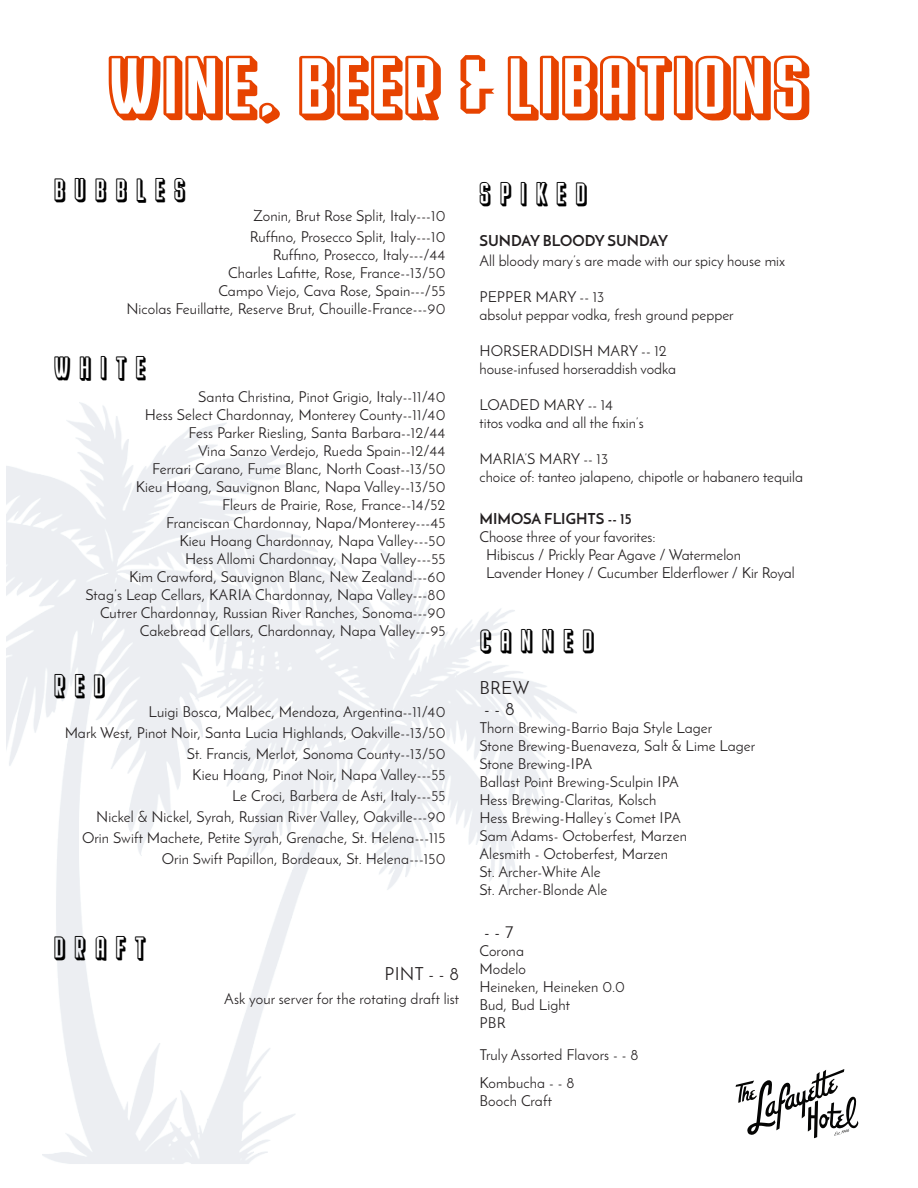
<style>
.page{position:relative;width:918px;height:1188px;background:#fff}
.page>*{position:absolute;margin:0;border:0;box-sizing:border-box;transform-origin:0 0}
.t1{font:79.5px "Kuchen Hollow";color:#e74300;scale:1.25 1}
.t2{font:30px "Kuchen Hollow";letter-spacing:.3em;color:#000}
.t3{font:18px "Josefin Sans";letter-spacing:.01em;color:#231f20}
.t4{font:15px/18px "Josefin Sans";letter-spacing:.01em;color:#231f20}
.t5{font:700 15px "Josefin Sans";color:#231f20}
.s1{font-family:"Muncie"}
</style>
<div class="page">
<svg style="left:736px;top:1069px;width:122px;height:69px"></svg>
<h1 class="t1" style="left:107px;top:55px;width:564px">WINE, BEER <span class="s1">&amp;</span> LIBATIONS</h1>
<h2 class="t2" style="left:54px;top:178px;width:133px">BUBBLES</h2>
<p class="t4" style="left:250px;top:205px;width:197px;line-height:21px">Zonin, Brut Rose Split, Italy---10<br>Ruffino, Prosecco Split, Italy---10</p>
<p class="t4" style="left:228px;top:245px;width:219px;text-align:right">Ruffino, Prosecco, Italy---/44<br>Charles Lafitte, Rose, France--13/50</p>
<p class="t4" style="left:218px;top:281px;width:229px">Campo Viejo, Cava Rose, Spain---/55</p>
<p class="t4" style="left:126px;top:299px;width:321px">Nicolas Feuillatte, Reserve Brut, Chouille-France---90</p>
<h2 class="t2" style="left:54px;top:356px;width:94px">WHITE</h2>
<p class="t4" style="left:145px;top:387px;width:302px;text-align:right">Santa Christina, Pinot Grigio, Italy--11/40<br>Hess Select Chardonnay, Monterey County--11/40</p>
<p class="t4" style="left:189px;top:423px;width:258px">Fess Parker Riesling, Santa Barbara--12/44</p>
<p class="t4" style="left:198px;top:441px;width:249px">Vina Sanzo Verdejo, Rueda Spain--12/44</p>
<p class="t4" style="left:152px;top:459px;width:295px">Ferrari Carano, Fume Blanc, North Coast--13/50</p>
<p class="t4" style="left:136px;top:477px;width:311px">Kieu Hoang, Sauvignon Blanc, Napa Valley--13/50</p>
<p class="t4" style="left:166px;top:495px;width:281px;text-align:right">Fleurs de Prairie, Rose, France--14/52<br>Franciscan Chardonnay, Napa/Monterey---45</p>
<p class="t4" style="left:86px;top:531px;width:361px;text-align:right">Kieu Hoang Chardonnay, Napa Valley---50<br>Hess Allomi Chardonnay, Napa Valley---55<br>Kim Crawford, Sauvignon Blanc, New Zealand---60<br>Stag’s Leap Cellars, KARIA Chardonnay, Napa Valley---80</p>
<p class="t4" style="left:100px;top:603px;width:347px;text-align:right">Cutrer Chardonnay, Russian River Ranches, Sonoma---90<br>Cakebread Cellars, Chardonnay, Napa Valley---95</p>
<p class="t2" style="left:54px;top:674px;width:53px">RED</p>
<p class="t4" style="left:65px;top:701px;width:382px;line-height:21px;text-align:right">Luigi Bosca, Malbec, Mendoza, Argentina--11/40<br>Mark West, Pinot Noir, Santa Lucia Highlands, Oakville--13/50<br>St. Francis, Merlot, Sonoma County--13/50<br>Kieu Hoang, Pinot Noir, Napa Valley---55<br>Le Croci, Barbera de Asti, Italy---55<br>Nickel &amp; Nickel, Syrah, Russian River Valley, Oakville---90<br>Orin Swift Machete, Petite Syrah, Grenache, St. Helena---115<br>Orin Swift Papillon, Bordeaux, St. Helena---150</p>
<h2 class="t2" style="left:54px;top:936px;width:94px">DRAFT</h2>
<p class="t3" style="left:385px;top:963px;width:76px">PINT - - 8</p>
<p class="t4" style="left:224px;top:990px;width:236px">Ask your server for the rotating draft list</p>
<h2 class="t2" style="left:480px;top:182px;width:109px">SPIKED</h2>
<h5 class="t5" style="left:480px;top:231px;width:190px">SUNDAY BLOODY SUNDAY</h5>
<p class="t4" style="left:480px;top:251px;width:307px">All bloody mary’s are made with our spicy house mix</p>
<p class="t4" style="left:480px;top:287px;width:256px">PEPPER MARY -- 13<br>absolut peppar vodka, fresh ground pepper</p>
<p class="t4" style="left:480px;top:341px;width:198px">HORSERADDISH MARY -- 12 house-infused horseraddish vodka</p>
<p class="t4" style="left:480px;top:395px;width:135px">LOADED MARY -- 14</p>
<p class="t4" style="left:480px;top:413px;width:166px">titos vodka and all the fixin’s</p>
<p class="t4" style="left:480px;top:449px;width:325px">MARIA’S MARY -- 13<br>choice of: tanteo jalapeno, chipotle or habanero tequila</p>
<h5 class="t5" style="left:480px;top:509px;width:154px">MIMOSA FLIGHTS -- 15</h5>
<p class="t4" style="left:486px;top:527px;width:310px;text-indent:-7px">Choose three of your favorites:<br>Hibiscus / Prickly Pear Agave / Watermelon<br>Lavender Honey / Cucumber Elderflower / Kir Royal</p>
<h2 class="t2" style="left:480px;top:629px;width:116px">CANNED</h2>
<p class="t3" style="left:480px;top:676px;width:51px">BREW</p>
<p class="t3" style="left:484px;top:698px;width:32px">- - 8</p>
<p class="t4" style="left:480px;top:719px;width:234px">Thorn Brewing-Barrio Baja Style Lager</p>
<p class="t4" style="left:480px;top:737px;width:277px">Stone Brewing-Buenaveza, Salt &amp; Lime Lager</p>
<p class="t4" style="left:480px;top:755px;width:114px">Stone Brewing-IPA</p>
<p class="t4" style="left:480px;top:773px;width:201px">Ballast Point Brewing-Sculpin IPA</p>
<p class="t4" style="left:480px;top:791px;width:179px">Hess Brewing-Claritas, Kolsch</p>
<p class="t4" style="left:480px;top:809px;width:203px">Hess Brewing-Halley’s Comet IPA</p>
<p class="t4" style="left:480px;top:827px;width:209px">Sam Adams- Octoberfest, Marzen</p>
<p class="t4" style="left:480px;top:845px;width:190px">Alesmith - Octoberfest, Marzen</p>
<p class="t4" style="left:480px;top:863px;width:123px">St. Archer-White Ale</p>
<p class="t4" style="left:480px;top:881px;width:129px">St. Archer-Blonde Ale</p>
<p class="t3" style="left:484px;top:921px;width:31px">- - 7</p>
<p class="t4" style="left:480px;top:942px;width:46px">Corona</p>
<p class="t4" style="left:480px;top:960px;width:48px">Modelo</p>
<p class="t4" style="left:480px;top:978px;width:147px">Heineken, Heineken 0.0</p>
<p class="t4" style="left:480px;top:996px;width:92px">Bud, Bud Light</p>
<p class="t4" style="left:480px;top:1014px;width:28px">PBR</p>
<p class="t4" style="left:480px;top:1045px;width:161px">Truly Assorted Flavors - - 8</p>
<p class="t4" style="left:480px;top:1074px;width:96px">Kombucha - - 8<br>Booch Craft</p>
</div>
